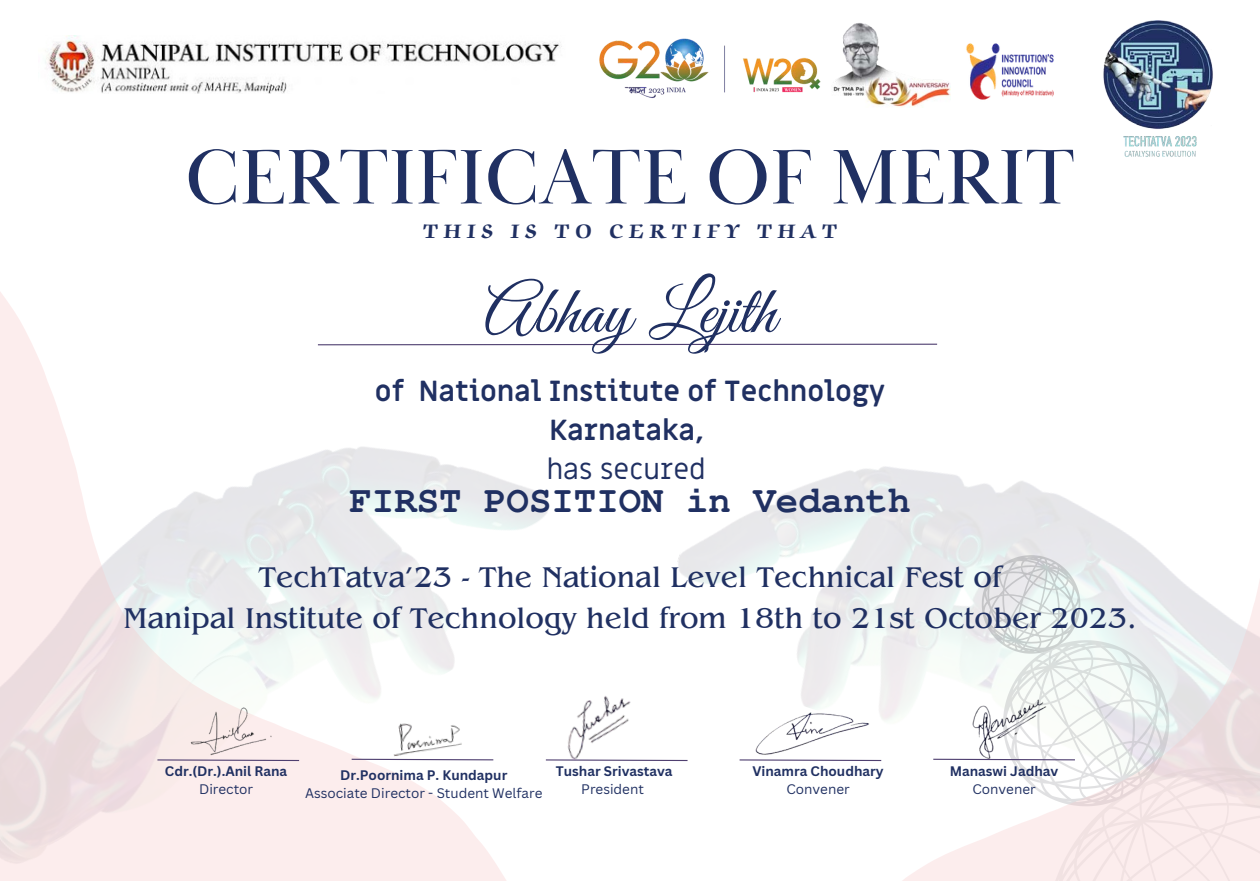
<style>
.page{position:relative;width:1260px;height:882px;background:#fff}
.page>*{position:absolute;margin:0;border:0;box-sizing:border-box;transform-origin:0 0}
.t1{font:79.95px "Baskerville Display PT";color:#203062}
.t2{font:68.85px "Great Vibes";color:#203062}
.t3{font:700 37.35px "Miriam Mono CLM";color:#203062}
.t4{font:30px "Benguiat Pro ITC";color:#203062}
.t5{font:700 28.5px/39.3px "Miriam Libre";color:#203062;text-align:center}
.t6{font:28.5px "Miriam Libre";color:#203062}
.t7{font:700 22.5px "Zapf Chancery Pro";letter-spacing:.26em;color:#203062}
.t8{font:700 13.5px/18px "Canva Sans";color:#203062;text-align:center}
.t9{font:13.5px "Canva Sans";color:#203062}
.s1{font-weight:400}
</style>
<div class="page">
<svg style="left:0;top:292px;width:518px;height:589px"></svg>
<svg style="left:825px;top:466px;width:329px;height:415px"></svg>
<img style="left:966px;top:43px;width:88px;height:57px">
<img style="left:599px;top:38px;width:222px;height:60px">
<img style="left:833px;top:23px;width:118px;height:84px">
<img style="left:45px;top:35px;width:517px;height:59px">
<img style="left:1103px;top:21px;width:110px;height:136px">
<svg style="left:351px;top:758px;width:143px;height:3px"></svg>
<svg style="left:932px;top:555px;width:328px;height:326px"></svg>
<svg style="left:317px;top:343px;width:621px;height:3px"></svg>
<img style="left:154px;top:684px;width:154px;height:97px">
<img style="left:545px;top:696px;width:143px;height:66px">
<img style="left:957px;top:689px;width:106px;height:79px">
<img style="left:368px;top:704px;width:122px;height:67px">
<img style="left:743px;top:689px;width:151px;height:84px">
<p class="t1" style="left:185px;top:129px;width:891px">CERTIFICATE OF MERIT</p>
<p class="t7" style="left:423px;top:222px;width:415px">THIS IS TO CERTIFY THAT</p>
<p class="t2" style="left:484px;top:273px;width:293px">Abhay Lejith</p>
<p class="t5" style="left:375px;top:372px;width:512px">of National Institute of Technology<br>Karnataka,</p>
<p class="t6" style="left:546px;top:452px;width:161px">has secured</p>
<p class="t3" style="left:349px;top:480px;width:563px">FIRST POSITION in Vedanth</p>
<p class="t4" style="left:259px;top:566px;width:744px">TechTatva’23 - The National Level Technical Fest of</p>
<p class="t4" style="left:124px;top:608px;width:1015px">Manipal Institute of Technology held from 18th to 21st October 2023.</p>
<p class="t8" style="left:165px;top:762px;width:124px">Cdr.(Dr.).Anil Rana</p>
<p class="t9" style="left:199px;top:780px;width:56px">Director</p>
<p class="t8" style="left:340px;top:765px;width:169px">Dr.Poornima P. Kundapur</p>
<p class="t9" style="left:305px;top:783px;width:239px">Associate Director - Student Welfare</p>
<p class="t8" style="left:556px;top:762px;width:118px">Tushar Srivastava</p>
<p class="t9" style="left:581px;top:780px;width:64px">President</p>
<p class="t8" style="left:752px;top:762px;width:133px">Vinamra Choudhary<br><span class="s1">Convener</span></p>
<p class="t8" style="left:950px;top:762px;width:110px">Manaswi Jadhav</p>
<p class="t9" style="left:973px;top:780px;width:65px">Convener</p>
</div>
